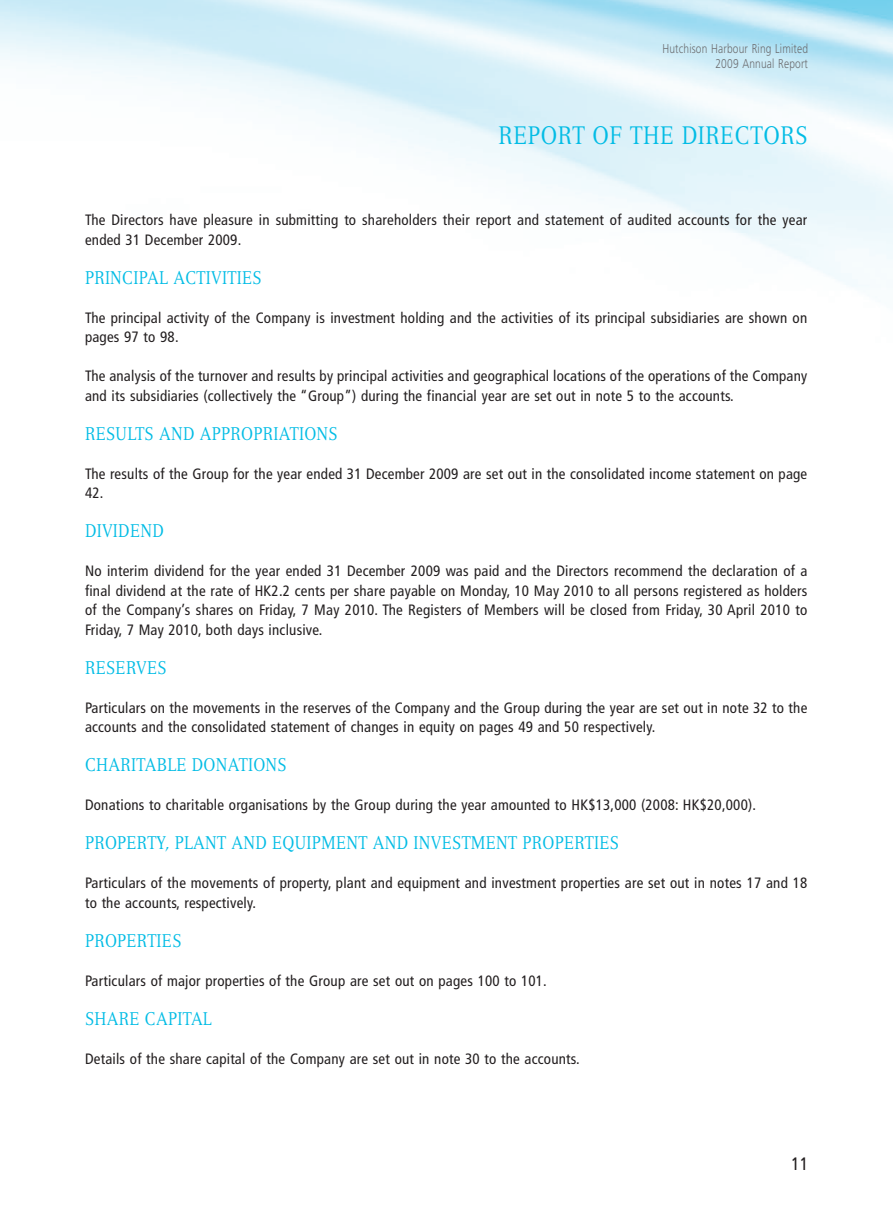
<style>
.page{position:relative;width:893px;height:1212px;background:#fff}
.page>*{position:absolute;margin:0;border:0;box-sizing:border-box;transform-origin:0 0}
.t1{font:24.75px "Versailles LT Std";letter-spacing:.025em;color:#02bce5;scale:.8 1}
.t2{font:18px "Versailles LT Std";letter-spacing:.015em;color:#02bce5;scale:.8 1}
.t3{font:18px "Frutiger LT Std";color:#231f20;scale:.85 1}
.t4{font:condensed 15px/19.5px "Frutiger LT Std";letter-spacing:.015em;color:#231f20}
.t5{font:300 12.75px/15px "Frutiger LT Std";letter-spacing:.015em;color:#6c6d70;text-align:right;scale:.8 1}
</style>
<div class="page">
<p class="t5" style="left:662px;top:41px;width:183px">Hutchison Harbour Ring Limited<br>2009 Annual Report</p>
<p class="t1" style="left:499px;top:121px;width:388px">REPORT OF THE DIRECTORS</p>
<p class="t4" style="left:85px;top:210px;width:724px">The Directors have pleasure in submitting to shareholders their report and statement of audited accounts for the year ended 31 December 2009.</p>
<p class="t2" style="left:85px;top:266px;width:222px">PRINCIPAL ACTIVITIES</p>
<p class="t4" style="left:85px;top:308px;width:724px">The principal activity of the Company is investment holding and the activities of its principal subsidiaries are shown on pages 97 to 98.</p>
<p class="t4" style="left:85px;top:366px;width:724px">The analysis of the turnover and results by principal activities and geographical locations of the operations of the Company and its subsidiaries (collectively the “Group”) during the financial year are set out in note 5 to the accounts.</p>
<p class="t2" style="left:85px;top:422px;width:318px">RESULTS AND APPROPRIATIONS</p>
<p class="t4" style="left:85px;top:464px;width:724px">The results of the Group for the year ended 31 December 2009 are set out in the consolidated income statement on page<br>42.</p>
<p class="t2" style="left:85px;top:520px;width:100px">DIVIDEND</p>
<p class="t4" style="left:85px;top:561px;width:724px;text-align:justify">No interim dividend for the year ended 31 December 2009 was paid and the Directors recommend the declaration of a final dividend at the rate of HK2.2 cents per share payable on Monday, 10 May 2010 to all persons registered as holders of the Company’s shares on Friday, 7 May 2010. The Registers of Members will be closed from Friday, 30 April 2010 to Friday, 7 May 2010, both days inclusive.</p>
<p class="t2" style="left:85px;top:656px;width:104px">RESERVES</p>
<p class="t4" style="left:85px;top:698px;width:724px">Particulars on the movements in the reserves of the Company and the Group during the year are set out in note 32 to the accounts and the consolidated statement of changes in equity on pages 49 and 50 respectively.</p>
<p class="t2" style="left:85px;top:754px;width:254px">CHARITABLE DONATIONS</p>
<p class="t4" style="left:85px;top:795px;width:672px">Donations to charitable organisations by the Group during the year amounted to HK$13,000 (2008: HK$20,000).</p>
<p class="t2" style="left:85px;top:832px;width:669px">PROPERTY, PLANT AND EQUIPMENT AND INVESTMENT PROPERTIES</p>
<p class="t4" style="left:85px;top:873px;width:724px">Particulars of the movements of property, plant and equipment and investment properties are set out in notes 17 and 18 to the accounts, respectively.</p>
<p class="t2" style="left:85px;top:929px;width:122px">PROPERTIES</p>
<p class="t4" style="left:85px;top:971px;width:463px">Particulars of major properties of the Group are set out on pages 100 to 101.</p>
<p class="t2" style="left:85px;top:1007px;width:160px">SHARE CAPITAL</p>
<p class="t4" style="left:85px;top:1049px;width:496px">Details of the share capital of the Company are set out in note 30 to the accounts.</p>
<p class="t3" style="left:791px;top:1153px;width:22px">11</p>
</div>
